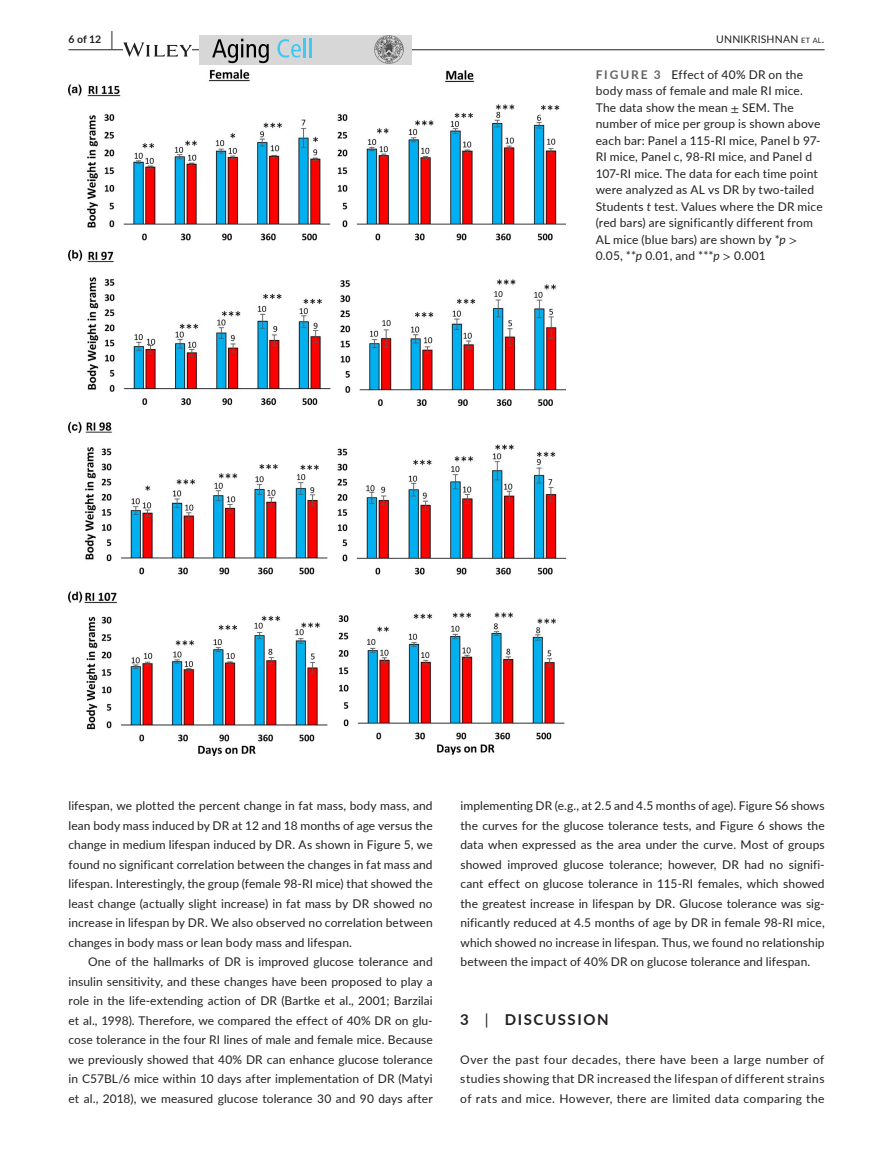
<style>
.page{position:relative;width:893px;height:1174px;background:#fff}
.page>*{position:absolute;margin:0;border:0;box-sizing:border-box;transform-origin:0 0}
.t1{font:700 15px "Lato";letter-spacing:.11em;color:#231f20}
.t2{font:12px/19.5px "Lato";letter-spacing:.015em;color:#231f20;text-align:justify}
.t3{font:10.5px "Lato";letter-spacing:.015em;color:#231f20}
.t4{font:700 10.5px "Lato";color:#231f20}
.s1{font-size:19.5px}
.s2{font-size:7.35px}
.s3{font-weight:700;color:#636366}
.s4{font-family:"STIX"}
.s5{font-style:italic}
.s6{font-weight:400}
</style>
<div class="page">
<hr style="left:68px;top:49px;width:756px;height:1px;background:#231f20">
<svg style="left:123px;top:42px;width:69px;height:15px"></svg>
<div style="left:200px;top:35px;width:212px;height:29px;background:#d7d7d7"></div>
<svg style="left:212px;top:39px;width:57px;height:24px"></svg>
<svg style="left:278px;top:38px;width:33px;height:20px"></svg>
<img style="left:375px;top:35px;width:28px;height:29px">
<img style="left:68px;top:69px;width:498px;height:686px">
<p class="t4" style="left:68px;top:31px;width:46px">6 of 12 <span class="s1">|</span></p>
<p class="t3" style="left:716px;top:31px;width:110px">UNNIKRISHNAN <span class="s2">et al</span>.</p>
<p class="t2" style="left:596px;top:66px;width:228px;line-height:16.5px;text-align:left"><span class="s3">FIGURE 3</span> Effect of 40% DR on the body mass of female and male RI mice.<br>The data show the mean <span class="s4">±</span> SEM. The number of mice per group is shown above each bar: Panel a 115-RI mice, Panel b 97- RI mice, Panel c, 98-RI mice, and Panel d 107-RI mice. The data for each time point were analyzed as AL vs DR by two-tailed Students <span class="s5">t</span> test. Values where the DR mice (red bars) are significantly different from AL mice (blue bars) are shown by *<span class="s5">p</span> <span class="s4">&gt; </span>0.05, **<span class="s5">p</span> 0.01, and ***<span class="s5">p</span> <span class="s4">&gt;</span> 0.001</p>
<p class="t2" style="left:68px;top:795px;width:366px">lifespan, we plotted the percent change in fat mass, body mass, and lean body mass induced by DR at 12 and 18 months of age versus the change in medium lifespan induced by DR. As shown in Figure 5, we found no significant correlation between the changes in fat mass and lifespan. Interestingly, the group (female 98-RI mice) that showed the least change (actually slight increase) in fat mass by DR showed no increase in lifespan by DR. We also observed no correlation between changes in body mass or lean body mass and lifespan.</p>
<p class="t2" style="left:69px;top:951px;width:366px;text-indent:19px">One of the hallmarks of DR is improved glucose tolerance and insulin sensitivity, and these changes have been proposed to play a role in the life-extending action of DR (Bartke et al., 2001; Barzilai et al., 1998). Therefore, we compared the effect of 40% DR on glu&shy;cose tolerance in the four RI lines of male and female mice. Because we previously showed that 40% DR can enhance glucose tolerance in C57BL/6 mice within 10 days after implementation of DR (Matyi et al., 2018), we measured glucose tolerance 30 and 90 days after</p>
<p class="t2" style="left:460px;top:795px;width:366px">implementing DR (e.g., at 2.5 and 4.5 months of age). Figure S6 shows the curves for the glucose tolerance tests, and Figure 6 shows the data when expressed as the area under the curve. Most of groups showed improved glucose tolerance; however, DR had no signifi&shy;cant effect on glucose tolerance in 115-RI females, which showed the greatest increase in lifespan by DR. Glucose tolerance was sig&shy;nificantly reduced at 4.5 months of age by DR in female 98-RI mice, which showed no increase in lifespan. Thus, we found no relationship between the impact of 40% DR on glucose tolerance and lifespan.</p>
<p class="t1" style="left:460px;top:1008px;width:150px">3 <span class="s6">|</span> DISCUSSION</p>
<p class="t2" style="left:460px;top:1049px;width:366px">Over the past four decades, there have been a large number of studies showing that DR increased the lifespan of different strains of rats and mice. However, there are limited data comparing the</p>
</div>
